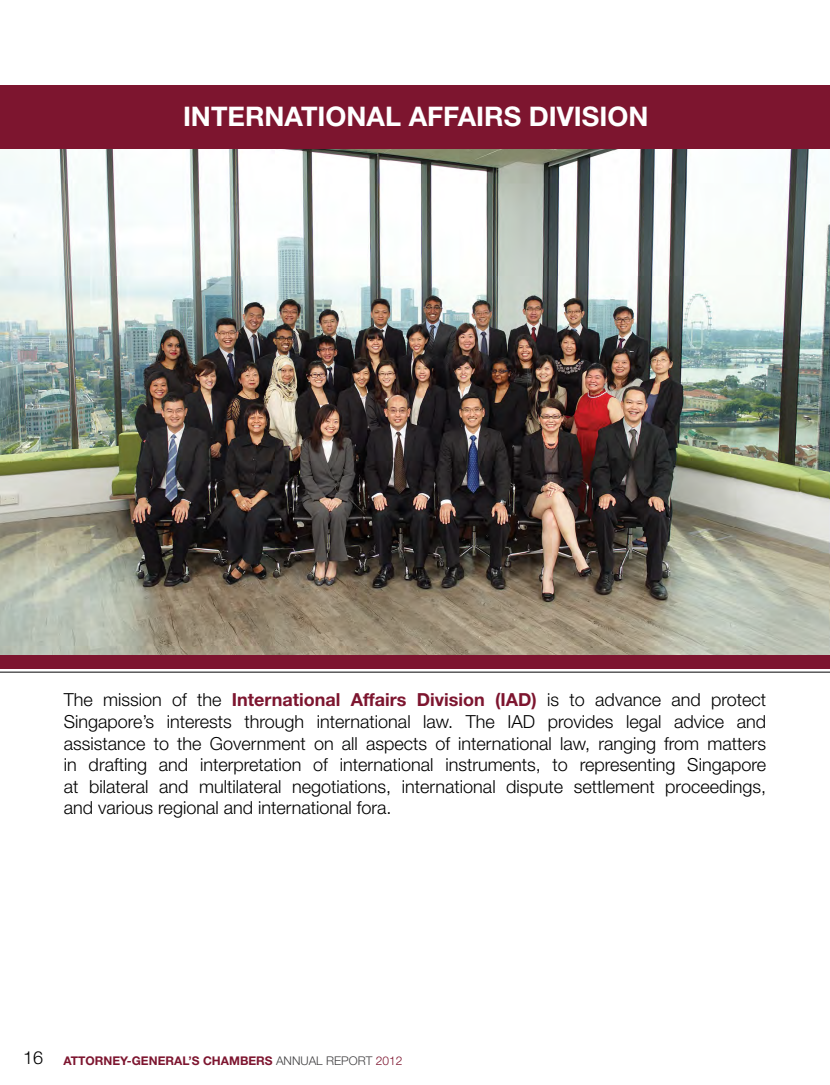
<style>
.page{position:relative;width:830px;height:1085px;background:#fff}
.page>*{position:absolute;margin:0;border:0;box-sizing:border-box;transform-origin:0 0}
.t1{font:700 27px "Helvetica Neue LT Std";color:#fff}
.t2{font:300 18px/21.6px "Helvetica Neue LT Std";color:#000;text-align:justify}
.t3{font:700 12px "Helvetica Neue LT Std";color:#7d152f}
.s1{font-weight:700;color:#7d152f}
.s2{font-weight:300;color:#414042}
.s3{font-weight:300}
</style>
<div class="page">
<img style="left:0;top:149px;width:829px;height:506px">
<div style="left:0;top:655px;width:829px;height:13px;background:#7d152f"></div>
<hr style="left:0;top:671px;width:829px;height:1px;background:#5a5a5b">
<div style="left:0;top:85px;width:829px;height:64px;background:#7d152f"></div>
<h1 class="t1" style="left:183px;top:99px;width:466px">INTERNATIONAL AFFAIRS DIVISION</h1>
<p class="t2" style="left:64px;top:688px;width:703px">The mission of the <span class="s1">International Affairs Division (IAD)</span> is to advance and protect Singapore’s interests through international law. The IAD provides legal advice and assistance to the Government on all aspects of international law, ranging from matters in drafting and interpretation of international instruments, to representing Singapore at bilateral and multilateral negotiations, international dispute settlement proceedings, and various regional and international fora.</p>
<p class="t2" style="left:23px;top:1046px;width:22px">16</p>
<p class="t3" style="left:64px;top:1053px;width:340px">ATTORNEY-GENERAL’S CHAMBERS <span class="s2">ANNUAL REPORT</span> <span class="s3">2012</span></p>
</div>
